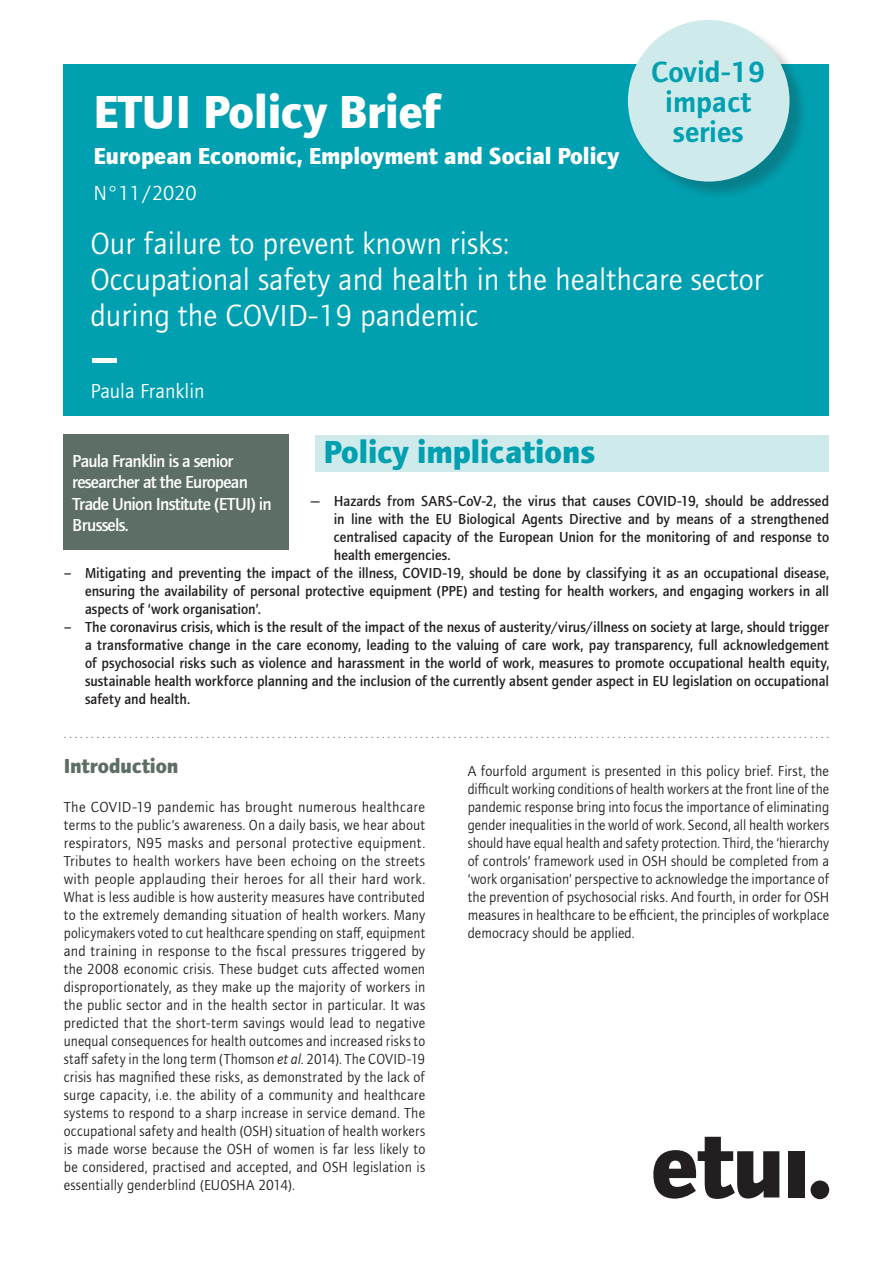
<style>
.page{position:relative;width:893px;height:1263px;background:#fff}
.page>*{position:absolute;margin:0;border:0;box-sizing:border-box;transform-origin:0 0}
.t1{font:500 54px "Foundry Journal";color:#fff}
.t2{font:700 48px "Foundry Journal";color:#fff}
.t3{font:700 33px "Foundry Journal";color:#00a0b0}
.t4{font:31.5px/36px "Foundry Journal";color:#fff}
.t5{font:600 30px/30px "Foundry Journal";color:#00a0b0;text-align:center}
.t6{font:700 24px "Foundry Journal";color:#fff}
.t7{font:21px "Foundry Journal";color:#fff}
.t8{font:700 21px "Foundry Journal";color:#5d6e65}
.t9{font:500 18px/21.6px "Foundry Journal";letter-spacing:-.04em;color:#fff}
.t10{font:15px/18px "Foundry Journal";letter-spacing:.005em;color:#231f20;text-align:justify}
.t11{font:500 15px "Foundry Journal";color:#231f20}
.t12{font:13.5px "Foundry Journal";color:#5d6e65}
.s1{font-style:italic}
</style>
<div class="page">
<div style="left:64px;top:64px;width:765px;height:352px;background:#00a0b0"></div>
<div style="left:315px;top:436px;width:514px;height:36px;background:#ceeaeb"></div>
<svg style="left:653px;top:1137px;width:126px;height:62px"></svg>
<div style="left:788px;top:1151px;width:16px;height:46px;background:#231f20"></div>
<div style="left:810px;top:1180px;width:19px;height:19px;background:#231f20;border-radius:50%"></div>
<div style="left:64px;top:435px;width:225px;height:115px;background:#5d6e65"></div>
<div style="left:630px;top:22px;width:179px;height:179px;background:#231f20;opacity:.25"></div>
<div style="left:628px;top:20px;width:161px;height:162px;background:#ceeaeb;border-radius:50%"></div>
<h2 class="t2" style="left:94px;top:83px;width:348px">ETUI Policy Brief</h2>
<h3 class="t6" style="left:94px;top:141px;width:527px">European Economic, Employment and Social Policy</h3>
<h3 class="t7" style="left:94px;top:181px;width:105px">N°11/2020</h3>
<h3 class="t5" style="left:651px;top:57px;width:115px">Covid-19 impact series</h3>
<h3 class="t4" style="left:90px;top:225px;width:675px">Our failure to prevent known risks:<br>Occupational safety and health in the healthcare sector during the COVID-19 pandemic</h3>
<h1 class="t1" style="left:90px;top:327px;width:30px">–</h1>
<h3 class="t7" style="left:90px;top:379px;width:116px">Paula Franklin</h3>
<h3 class="t3" style="left:324px;top:433px;width:273px">Policy implications</h3>
<p class="t9" style="left:72px;top:450px;width:201px">Paula Franklin is a senior researcher at the European<br>Trade Union Institute (ETUI) in<br>Brussels.</p>
<p class="t11" style="left:310px;top:492px;width:520px">— Hazards from SARS-CoV-2, the virus that causes COVID-19, should be addressed</p>
<p class="t11" style="left:334px;top:510px;width:497px">in line with the EU Biological Agents Directive and by means of a strengthened</p>
<p class="t11" style="left:334px;top:528px;width:497px">centralised capacity of the European Union for the monitoring of and response to</p>
<p class="t11" style="left:334px;top:546px;width:118px">health emergencies.</p>
<p class="t11" style="left:64px;top:564px;width:767px">− Mitigating and preventing the impact of the illness, COVID-19, should be done by classifying it as an occupational disease,</p>
<p class="t11" style="left:85px;top:582px;width:746px">ensuring the availability of personal protective equipment (PPE) and testing for health workers, and engaging workers in all</p>
<p class="t11" style="left:85px;top:600px;width:177px">aspects of ‘work organisation’.</p>
<p class="t11" style="left:64px;top:618px;width:767px">− The coronavirus crisis, which is the result of the impact of the nexus of austerity/virus/illness on society at large, should trigger</p>
<p class="t11" style="left:85px;top:636px;width:746px">a transformative change in the care economy, leading to the valuing of care work, pay transparency, full acknowledgement</p>
<p class="t11" style="left:85px;top:654px;width:746px">of psychosocial risks such as violence and harassment in the world of work, measures to promote occupational health equity,</p>
<p class="t11" style="left:85px;top:672px;width:746px">sustainable health workforce planning and the inclusion of the currently absent gender aspect in EU legislation on occupational</p>
<p class="t11" style="left:85px;top:690px;width:107px">safety and health.</p>
<p class="t12" style="left:64px;top:726px;width:767px">............................................................................................................................................</p>
<h3 class="t8" style="left:64px;top:754px;width:116px">Introduction</h3>
<p class="t10" style="left:64px;top:798px;width:363px">The COVID-19 pandemic has brought numerous healthcare terms to the public’s awareness. On a daily basis, we hear about respirators, N95 masks and personal protective equipment.<br>Tributes to health workers have been echoing on the streets with people applauding their heroes for all their hard work.<br>What is less audible is how austerity measures have contributed to the extremely demanding situation of health workers. Many policymakers voted to cut healthcare spending on staff, equipment and training in response to the fiscal pressures triggered by the 2008 economic crisis. These budget cuts affected women disproportionately, as they make up the majority of workers in the public sector and in the health sector in particular. It was predicted that the short-term savings would lead to negative unequal consequences for health outcomes and increased risks to staff safety in the long term (Thomson <span class="s1">et al</span>. 2014). The COVID-19 crisis has magnified these risks, as demonstrated by the lack of surge capacity, i.e. the ability of a community and healthcare systems to respond to a sharp increase in service demand. The occupational safety and health (OSH) situation of health workers is made worse because the OSH of women is far less likely to be considered, practised and accepted, and OSH legislation is essentially genderblind (EUOSHA 2014).</p>
<p class="t10" style="left:468px;top:762px;width:363px">A fourfold argument is presented in this policy brief. First, the difficult working conditions of health workers at the front line of the pandemic response bring into focus the importance of eliminating gender inequalities in the world of work. Second, all health workers should have equal health and safety protection. Third, the ‘hierarchy of controls’ framework used in OSH should be completed from a ‘work organisation’ perspective to acknowledge the importance of the prevention of psychosocial risks. And fourth, in order for OSH measures in healthcare to be efficient, the principles of workplace democracy should be applied.</p>
</div>
